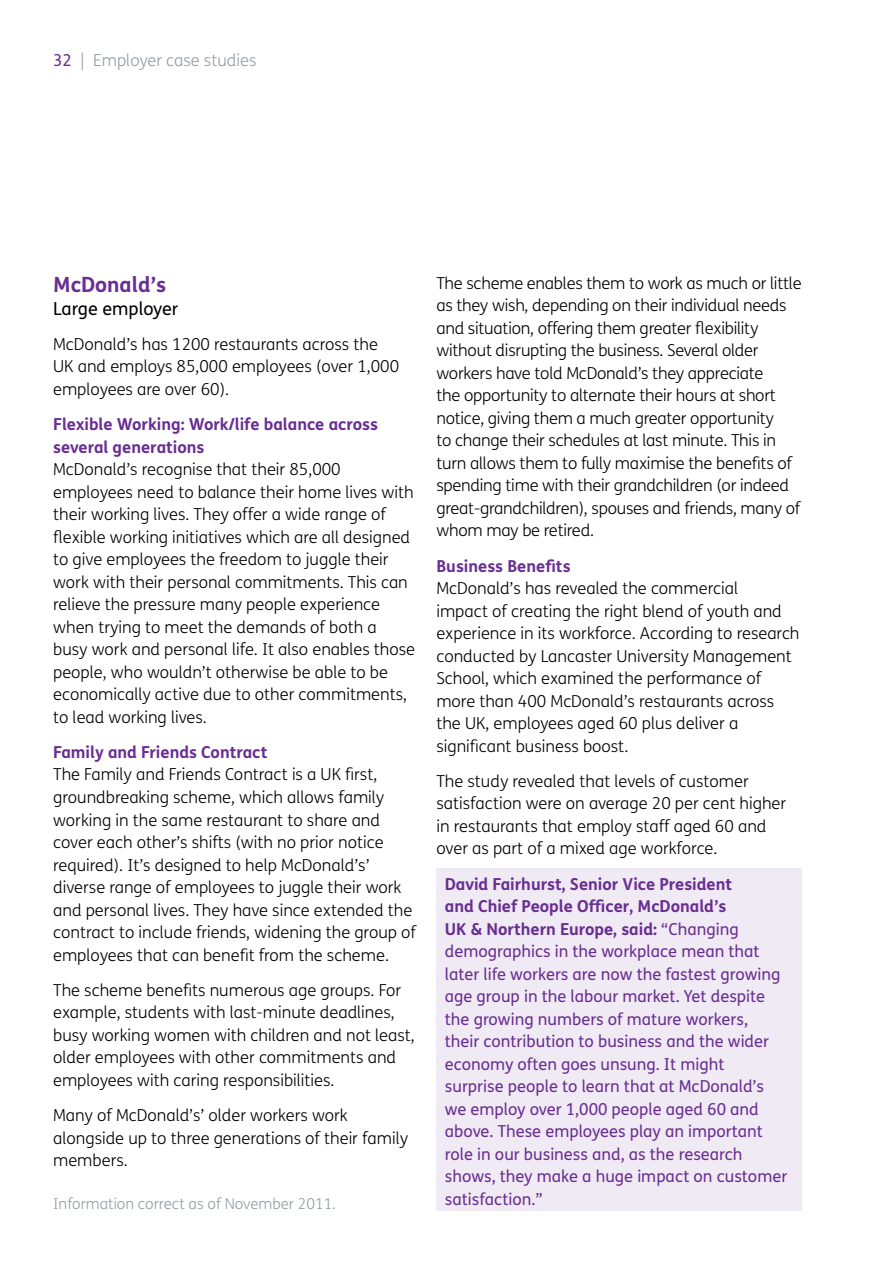
<style>
.page{position:relative;width:893px;height:1263px;background:#fff}
.page>*{position:absolute;margin:0;border:0;box-sizing:border-box;transform-origin:0 0}
.COMPANY_HEADER{font:700 21px "FS Me";color:#692e91}
.COMPANY_HEADER-2{font:18px "FS Me";color:#000}
.CROSSHEAD{font:300 16.5px/22.5px "FS Me";color:#000}
.BODY{font:300 16.5px/22.5px "FS Me";letter-spacing:-.015em;color:#000}
.PULLQUOTE{font:16.5px/22.5px "FS Me";color:#692e91}
.t1{font:300 16.5px "FS Me";color:#959ca2}
.t2{font:300 15px "FS Me";color:#959ca2}
.s1{font-weight:400;color:#692e91}
.s2{font-weight:700;color:#692e91}
.s3{font-weight:700}
</style>
<div class="page">
<div style="left:436px;top:868px;width:365px;height:343px;background:#f0eaf4"></div>
<p class="t1" style="left:53px;top:48px;width:205px"><span class="s1">32</span> | Employer case studies</p>
<p class="COMPANY_HEADER" style="left:53px;top:268px;width:115px">McDonald’s</p>
<p class="COMPANY_HEADER-2" style="left:53px;top:296px;width:127px">Large employer</p>
<p class="BODY" style="left:53px;top:332px;width:348px">McDonald’s has 1200 restaurants across the<br>UK and employs 85,000 employees (over 1,000 employees are over 60).</p>
<p class="CROSSHEAD" style="left:53px;top:413px;width:364px"><span class="s2">Flexible Working: Work/life balance across several generations<br></span>McDonald’s recognise that their 85,000 employees need to balance their home lives with their working lives. They offer a wide range of flexible working initiatives which are all designed to give employees the freedom to juggle their work with their personal commitments. This can relieve the pressure many people experience when trying to meet the demands of both a busy work and personal life. It also enables those people, who wouldn’t otherwise be able to be economically active due to other commitments, to lead working lives.</p>
<p class="CROSSHEAD" style="left:53px;top:740px;width:364px"><span class="s2">Family and Friends Contract<br></span>The Family and Friends Contract is a UK first, groundbreaking scheme, which allows family working in the same restaurant to share and cover each other’s shifts (with no prior notice required). It’s designed to help McDonald’s’ diverse range of employees to juggle their work and personal lives. They have since extended the contract to include friends, widening the group of employees that can benefit from the scheme.</p>
<p class="BODY" style="left:53px;top:978px;width:363px">The scheme benefits numerous age groups. For example, students with last-minute deadlines, busy working women with children and not least, older employees with other commitments and employees with caring responsibilities.</p>
<p class="BODY" style="left:53px;top:1103px;width:356px">Many of McDonald’s’ older workers work alongside up to three generations of their family members.</p>
<p class="t2" style="left:53px;top:1194px;width:284px">Information correct as of November 2011.</p>
<p class="BODY" style="left:436px;top:271px;width:367px">The scheme enables them to work as much or little as they wish, depending on their individual needs and situation, offering them greater flexibility without disrupting the business. Several older workers have told McDonald’s they appreciate<br>the opportunity to alternate their hours at short notice, giving them a much greater opportunity<br>to change their schedules at last minute. This in turn allows them to fully maximise the benefits of spending time with their grandchildren (or indeed great-grandchildren), spouses and friends, many of whom may be retired.</p>
<p class="CROSSHEAD" style="left:436px;top:554px;width:365px"><span class="s2">Business Benefits<br></span>McDonald’s has revealed the commercial<br>impact of creating the right blend of youth and experience in its workforce. According to research conducted by Lancaster University Management School, which examined the performance of more than 400 McDonald’s restaurants across the UK, employees aged 60 plus deliver a significant business boost.</p>
<p class="BODY" style="left:436px;top:769px;width:351px">The study revealed that levels of customer satisfaction were on average 20 per cent higher in restaurants that employ staff aged 60 and over as part of a mixed age workforce.</p>
<p class="PULLQUOTE" style="left:445px;top:872px;width:344px"><span class="s3">David Fairhurst, Senior Vice President<br>and Chief People Officer, McDonald’s<br>UK &amp; Northern Europe, said:</span> “Changing demographics in the workplace mean that later life workers are now the fastest growing age group in the labour market. Yet despite the growing numbers of mature workers,<br>their contribution to business and the wider economy often goes unsung. It might surprise people to learn that at McDonald’s we employ over 1,000 people aged 60 and above. These employees play an important role in our business and, as the research shows, they make a huge impact on customer satisfaction.”</p>
</div>
